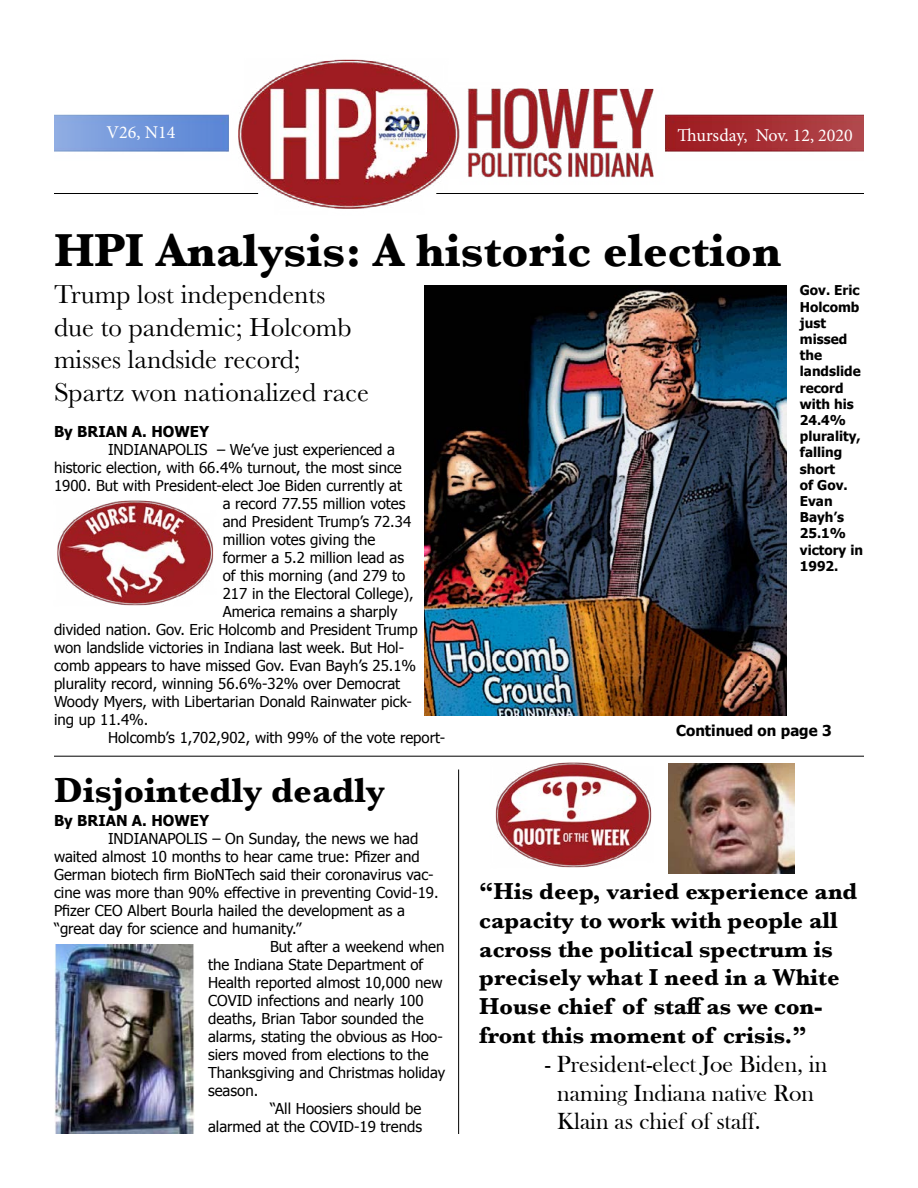
<style>
.page{position:relative;width:918px;height:1188px;background:#fff}
.page>*{position:absolute;margin:0;border:0;box-sizing:border-box;transform-origin:0 0}
.t1{font:700 48px "Baskerville";color:#000}
.t2{font:700 36px "Baskerville";color:#000}
.t3{font:27px/32.4px "Baskerville";color:#000}
.t4{font:700 24px/28.8px "Baskerville";color:#000}
.t5{font:24px/28.8px "Bask Old Face";color:#000}
.t6{font:18px "Minion Pro";color:#fff}
.t7{font:15px "Tahoma";color:#000}
.t8{font:700 15px "Tahoma";color:#000}
.t9{font:700 13.5px/16.2px "Tahoma";color:#000}
</style>
<div class="page">
<img style="left:54px;top:59px;width:810px;height:150px">
<hr style="left:436px;top:193px;width:428px;height:1px;background:#000">
<hr style="left:54px;top:193px;width:204px;height:1px;background:#000">
<hr style="left:54px;top:756px;width:810px;height:1px;background:#000">
<hr style="left:458px;top:770px;width:1px;height:364px;background:#000">
<img style="left:495px;top:762px;width:157px;height:106px">
<img style="left:378px;top:106px;width:49px;height:46px">
<img style="left:57px;top:500px;width:157px;height:106px">
<img style="left:54px;top:945px;width:141px;height:189px">
<img style="left:424px;top:285px;width:362px;height:431px">
<img style="left:669px;top:764px;width:125px;height:109px">
<p class="t6" style="left:107px;top:121px;width:70px">V26, N14</p>
<p class="t6" style="left:678px;top:123px;width:177px">Thursday, Nov. 12, 2020</p>
<h1 class="t1" style="left:54px;top:216px;width:729px">HPI Analysis: A historic election</h1>
<h3 class="t3" style="left:54px;top:279px;width:316px">Trump lost independents due to pandemic; Holcomb misses landside record;<br>Spartz won nationalized race</h3>
<p class="t8" style="left:54px;top:421px;width:157px">By BRIAN A. HOWEY</p>
<p class="t7" style="left:108px;top:439px;width:289px">INDIANAPOLIS – We’ve just experienced a</p>
<p class="t7" style="left:54px;top:457px;width:349px">historic election, with 66.4% turnout, the most since</p>
<p class="t7" style="left:54px;top:475px;width:350px">1900. But with President-elect Joe Biden currently at</p>
<p class="t7" style="left:223px;top:493px;width:184px">a record 77.55 million votes</p>
<p class="t7" style="left:223px;top:511px;width:190px">and President Trump’s 72.34</p>
<p class="t7" style="left:223px;top:529px;width:154px">million votes giving the</p>
<p class="t7" style="left:223px;top:547px;width:183px">former a 5.2 million lead as</p>
<p class="t7" style="left:223px;top:565px;width:184px">of this morning (and 279 to</p>
<p class="t7" style="left:223px;top:583px;width:193px">217 in the Electoral College),</p>
<p class="t7" style="left:223px;top:601px;width:176px">America remains a sharply</p>
<p class="t7" style="left:54px;top:619px;width:365px">divided nation. Gov. Eric Holcomb and President Trump</p>
<p class="t7" style="left:54px;top:637px;width:352px">won landslide victories in Indiana last week. But Hol-</p>
<p class="t7" style="left:54px;top:655px;width:364px">comb appears to have missed Gov. Evan Bayh’s 25.1%</p>
<p class="t7" style="left:54px;top:673px;width:348px">plurality record, winning 56.6%-32% over Democrat</p>
<p class="t7" style="left:54px;top:691px;width:360px">Woody Myers, with Libertarian Donald Rainwater pick-</p>
<p class="t7" style="left:54px;top:709px;width:96px">ing up 11.4%.</p>
<p class="t7" style="left:108px;top:727px;width:339px">Holcomb’s 1,702,902, with 99% of the vote report-</p>
<h2 class="t2" style="left:54px;top:765px;width:332px">Disjointedly deadly</h2>
<p class="t8" style="left:54px;top:810px;width:157px">By BRIAN A. HOWEY</p>
<p class="t7" style="left:108px;top:828px;width:312px">INDIANAPOLIS – On Sunday, the news we had</p>
<p class="t7" style="left:54px;top:846px;width:367px">waited almost 10 months to hear came true: Pfizer and</p>
<p class="t7" style="left:54px;top:864px;width:381px">German biotech firm BioNTech said their coronavirus vac-</p>
<p class="t7" style="left:54px;top:882px;width:386px">cine was more than 90% effective in preventing Covid-19.</p>
<p class="t7" style="left:54px;top:900px;width:353px">Pfizer CEO Albert Bourla hailed the development as a</p>
<p class="t7" style="left:54px;top:918px;width:249px">“great day for science and humanity.”</p>
<p class="t7" style="left:270px;top:936px;width:176px">But after a weekend when</p>
<p class="t7" style="left:208px;top:954px;width:217px">the Indiana State Department of</p>
<p class="t7" style="left:208px;top:972px;width:236px">Health reported almost 10,000 new</p>
<p class="t7" style="left:208px;top:990px;width:217px">COVID infections and nearly 100</p>
<p class="t7" style="left:208px;top:1008px;width:217px">deaths, Brian Tabor sounded the</p>
<p class="t7" style="left:208px;top:1026px;width:236px">alarms, stating the obvious as Hoo-</p>
<p class="t7" style="left:208px;top:1044px;width:222px">siers moved from elections to the</p>
<p class="t7" style="left:208px;top:1062px;width:239px">Thanksgiving and Christmas holiday</p>
<p class="t7" style="left:208px;top:1080px;width:52px">season.</p>
<p class="t7" style="left:270px;top:1098px;width:153px">“All Hoosiers should be</p>
<p class="t7" style="left:208px;top:1116px;width:216px">alarmed at the COVID-19 trends</p>
<p class="t9" style="left:800px;top:282px;width:65px">Gov. Eric<br>Holcomb just missed the landslide record with his<br>24.4% plurality, falling short<br>of Gov.<br>Evan<br>Bayh’s<br>25.1% victory in<br>1992.</p>
<p class="t8" style="left:676px;top:720px;width:157px">Continued on page 3</p>
<h3 class="t4" style="left:479px;top:877px;width:380px">“His deep, varied experience and capacity to work with people all across the political spectrum is precisely what I need in a White<br>House chief of staff as we con&shy;front this moment of crisis.”</h3>
<h3 class="t5" style="left:557px;top:1050px;width:271px;text-indent:-12px">- President-elect Joe Biden, in naming Indiana native Ron<br>Klain as chief of staff.</h3>
</div>
